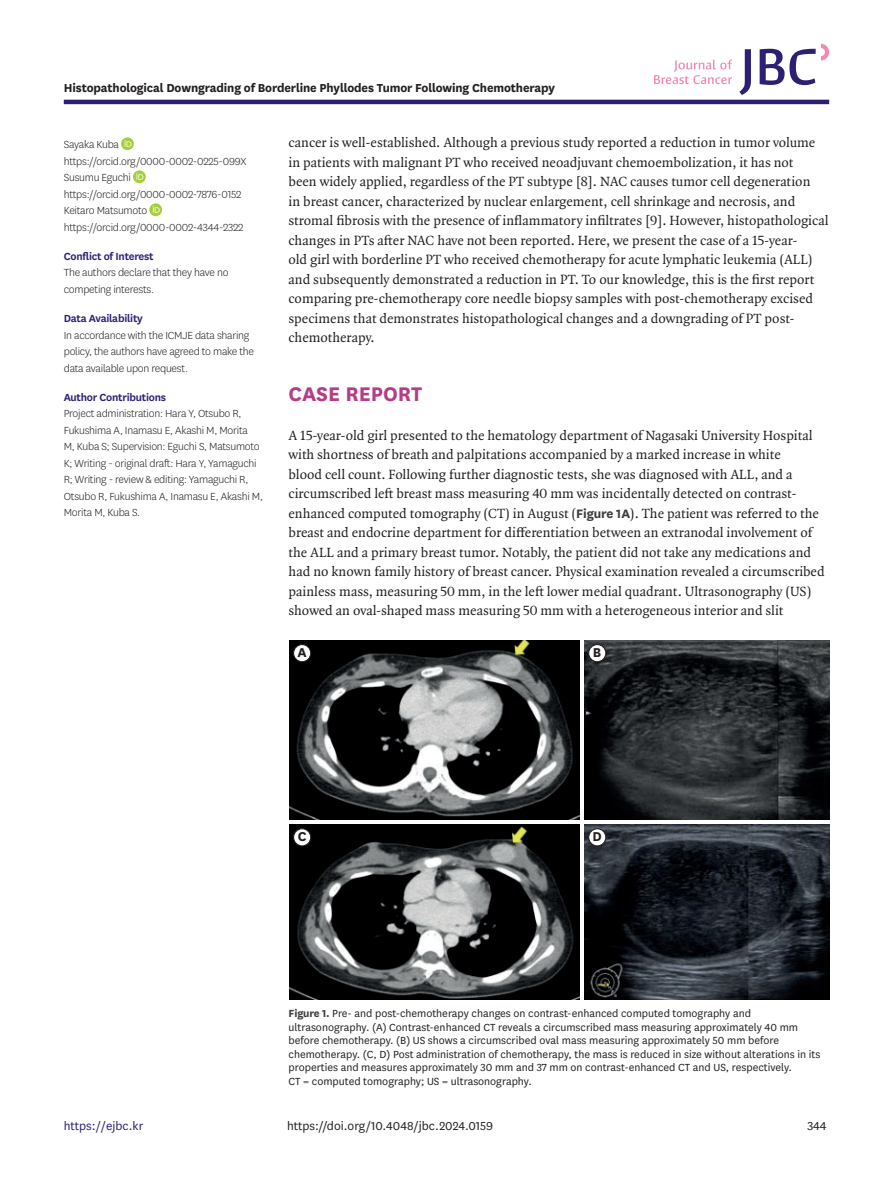
<style>
.page{position:relative;width:893px;height:1191px;background:#fff}
.page>*{position:absolute;margin:0;border:0;box-sizing:border-box;transform-origin:0 0}
.body_title1{font:700 23.1px "National";color:#b53c87}
.t1{font:700 15px "National";color:#231f20}
.body_p_first{font:14.25px/19.5px "Quadraat OT";color:#231f20}
.alt-title-type{font:700 13.5px "National";letter-spacing:-.01em;color:#231f20}
.doi_running_footer{font:13.5px "National";color:#231f20}
.t2{font:13.5px "National";color:#2e1f75}
.fig_caption{font:12px/13.5px "National";color:#231f20}
.conflict_p{font:300 12px/16.5px "National";letter-spacing:-.02em;color:#231f20}
.orcid_url_p{font:300 12px "National";letter-spacing:-.02em;color:#231f20}
.conflict_title{font:600 12px "National";letter-spacing:-.02em;color:#2e1f75}
.orcid_name_p{font:300 12px "National";letter-spacing:-.02em;color:#231f20}
.s1{font-family:"National";font-weight:700;color:#3e3e3f}
.s2{font-weight:700;color:#3e3e3f}
</style>
<div class="page">
<svg style="left:121px;top:137px;width:13px;height:13px"></svg>
<svg style="left:125px;top:140px;width:6px;height:7px"></svg>
<svg style="left:133px;top:170px;width:13px;height:13px"></svg>
<svg style="left:136px;top:173px;width:7px;height:7px"></svg>
<svg style="left:149px;top:203px;width:13px;height:13px"></svg>
<svg style="left:153px;top:206px;width:7px;height:7px"></svg>
<hr style="left:64px;top:100px;width:765px;height:4px;background:#2e1f75">
<svg style="left:654px;top:59px;width:78px;height:25px"></svg>
<svg style="left:739px;top:44px;width:90px;height:51px"></svg>
<img style="left:289px;top:640px;width:291px;height:180px">
<img style="left:584px;top:640px;width:245px;height:180px">
<img style="left:289px;top:824px;width:291px;height:175px">
<img style="left:584px;top:824px;width:245px;height:175px">
<div style="left:294px;top:644px;width:17px;height:18px;background:#fff;border-radius:50%"></div>
<div style="left:293px;top:644px;width:18px;height:18px;border:1px solid #231f20;border-radius:50%"></div>
<div style="left:589px;top:644px;width:17px;height:18px;background:#fff;border-radius:50%"></div>
<div style="left:588px;top:644px;width:18px;height:18px;border:1px solid #231f20;border-radius:50%"></div>
<div style="left:294px;top:828px;width:17px;height:18px;background:#fff;border-radius:50%"></div>
<div style="left:293px;top:828px;width:18px;height:18px;border:1px solid #231f20;border-radius:50%"></div>
<div style="left:589px;top:828px;width:17px;height:18px;background:#fff;border-radius:50%"></div>
<div style="left:588px;top:828px;width:18px;height:18px;border:1px solid #231f20;border-radius:50%"></div>
<p class="alt-title-type" style="left:64px;top:78px;width:493px">Histopathological Downgrading of Borderline Phyllodes Tumor Following Chemotherapy</p>
<p class="orcid_name_p" style="left:64px;top:137px;width:57px">Sayaka Kuba</p>
<p class="orcid_url_p" style="left:64px;top:153px;width:184px">https://orcid.org/0000-0002-0225-099X</p>
<p class="orcid_name_p" style="left:64px;top:170px;width:69px">Susumu Eguchi</p>
<p class="orcid_url_p" style="left:64px;top:186px;width:179px">https://orcid.org/0000-0002-7876-0152</p>
<p class="orcid_name_p" style="left:64px;top:203px;width:85px">Keitaro Matsumoto</p>
<p class="orcid_url_p" style="left:64px;top:219px;width:181px">https://orcid.org/0000-0002-4344-2322</p>
<p class="conflict_title" style="left:64px;top:248px;width:91px">Conflict of Interest</p>
<p class="conflict_p" style="left:64px;top:264px;width:166px">The authors declare that they have no competing interests.</p>
<p class="conflict_title" style="left:64px;top:310px;width:81px">Data Availability</p>
<p class="conflict_p" style="left:64px;top:326px;width:192px">In accordance with the ICMJE data sharing policy, the authors have agreed to make the data available upon request.</p>
<p class="conflict_title" style="left:64px;top:389px;width:104px">Author Contributions</p>
<p class="conflict_p" style="left:64px;top:405px;width:201px">Project administration: Hara Y, Otsubo R, Fukushima A, Inamasu E, Akashi M, Morita<br>M, Kuba S; Supervision: Eguchi S, Matsumoto K; Writing - original draft: Hara Y, Yamaguchi R; Writing - review &amp; editing: Yamaguchi R, Otsubo R, Fukushima A, Inamasu E, Akashi M, Morita M, Kuba S.</p>
<p class="body_p_first" style="left:289px;top:133px;width:541px">cancer is well-established. Although a previous study reported a reduction in tumor volume in patients with malignant PT who received neoadjuvant chemoembolization, it has not<br>been widely applied, regardless of the PT subtype [8]. NAC causes tumor cell degeneration<br>in breast cancer, characterized by nuclear enlargement, cell shrinkage and necrosis, and stromal fibrosis with the presence of inflammatory infiltrates [9]. However, histopathological changes in PTs after NAC have not been reported. Here, we present the case of a 15-year-<br>old girl with borderline PT who received chemotherapy for acute lymphatic leukemia (ALL) and subsequently demonstrated a reduction in PT. To our knowledge, this is the first report comparing pre-chemotherapy core needle biopsy samples with post-chemotherapy excised specimens that demonstrates histopathological changes and a downgrading of PT post&shy;chemotherapy.</p>
<p class="body_title1" style="left:289px;top:377px;width:135px">CASE REPORT</p>
<p class="body_p_first" style="left:289px;top:425px;width:538px">A 15-year-old girl presented to the hematology department of Nagasaki University Hospital with shortness of breath and palpitations accompanied by a marked increase in white<br>blood cell count. Following further diagnostic tests, she was diagnosed with ALL, and a circumscribed left breast mass measuring 40 mm was incidentally detected on contrast&shy;enhanced computed tomography (CT) in August (<span class="s1">Figure 1A</span>). The patient was referred to the breast and endocrine department for differentiation between an extranodal involvement of the ALL and a primary breast tumor. Notably, the patient did not take any medications and had no known family history of breast cancer. Physical examination revealed a circumscribed painless mass, measuring 50 mm, in the left lower medial quadrant. Ultrasonography (US) showed an oval-shaped mass measuring 50 mm with a heterogeneous interior and slit</p>
<p class="t1" style="left:298px;top:642px;width:11px">A</p>
<p class="t1" style="left:593px;top:642px;width:10px">B</p>
<p class="t1" style="left:298px;top:826px;width:10px">C</p>
<p class="t1" style="left:593px;top:826px;width:11px">D</p>
<p class="fig_caption" style="left:289px;top:1006px;width:533px"><span class="s2">Figure 1.</span> Pre- and post-chemotherapy changes on contrast-enhanced computed tomography and ultrasonography. (A) Contrast-enhanced CT reveals a circumscribed mass measuring approximately 40 mm before chemotherapy. (B) US shows a circumscribed oval mass measuring approximately 50 mm before chemotherapy. (C, D) Post administration of chemotherapy, the mass is reduced in size without alterations in its properties and measures approximately 30 mm and 37 mm on contrast-enhanced CT and US, respectively.<br>CT = computed tomography; US = ultrasonography.</p>
<p class="t2" style="left:64px;top:1116px;width:81px">https://ejbc.kr</p>
<p class="doi_running_footer" style="left:287px;top:1116px;width:208px">https://doi.org/10.4048/jbc.2024.0159</p>
<p class="doi_running_footer" style="left:807px;top:1116px;width:21px">344</p>
</div>
